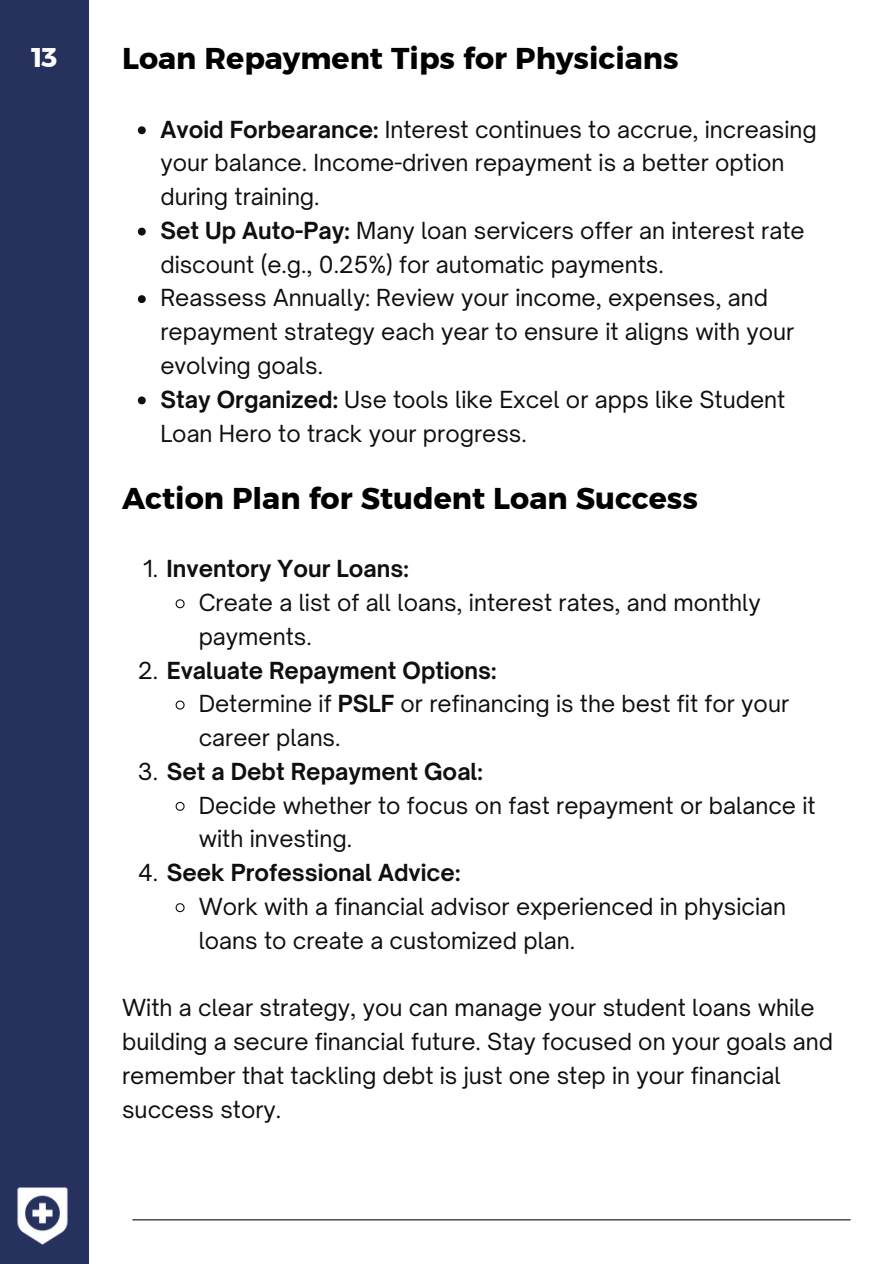
<style>
.page{position:relative;width:894px;height:1264px;background:#fff}
.page>*{position:absolute;margin:0;border:0;box-sizing:border-box;transform-origin:0 0}
.t1{font:30px "Kief Montaser Bold";color:#000}
.t2{font:27px "Kief Montaser Bold";color:#fff}
.t3{font:22.5px/33.8px "Open Sauce One";color:#0e0f0e}
.t4{font:700 22.5px "Open Sauce One";color:#0e0f0e}
.s1{font-weight:700}
.s2{font-weight:400}
</style>
<div class="page">
<hr style="left:132px;top:1219px;width:718px;height:1px;background:#0e0f0e">
<div style="left:0;top:0;width:89px;height:1263px;background:#26315e"></div>
<img style="left:17px;top:1187px;width:51px;height:58px">
<svg style="left:138px;top:126px;width:8px;height:8px"></svg>
<svg style="left:138px;top:228px;width:8px;height:7px"></svg>
<svg style="left:138px;top:295px;width:8px;height:8px"></svg>
<svg style="left:138px;top:396px;width:8px;height:8px"></svg>
<svg style="left:175px;top:599px;width:10px;height:10px"></svg>
<svg style="left:175px;top:700px;width:10px;height:10px"></svg>
<svg style="left:175px;top:801px;width:10px;height:10px"></svg>
<svg style="left:175px;top:903px;width:10px;height:10px"></svg>
<p class="t2" style="left:32px;top:41px;width:27px">13</p>
<p class="t1" style="left:122px;top:40px;width:557px">Loan Repayment Tips for Physicians</p>
<p class="t3" style="left:160px;top:112px;width:657px"><span class="s1">Avoid Forbearance:</span> Interest continues to accrue, increasing your balance. Income-driven repayment is a better option during training.</p>
<p class="t3" style="left:160px;top:213px;width:645px"><span class="s1">Set Up Auto-Pay:</span> Many loan servicers offer an interest rate discount (e.g., 0.25%) for automatic payments.</p>
<h1 class="t3" style="left:160px;top:281px;width:635px">Reassess Annually: Review your income, expenses, and repayment strategy each year to ensure it aligns with your evolving goals.</h1>
<p class="t3" style="left:160px;top:382px;width:626px"><span class="s1">Stay Organized:</span> Use tools like Excel or apps like Student<br>Loan Hero to track your progress.</p>
<p class="t1" style="left:122px;top:480px;width:577px">Action Plan for Student Loan Success</p>
<h1 class="t4" style="left:143px;top:555px;width:267px"><span class="s2">1.</span> Inventory Your Loans:</h1>
<p class="t3" style="left:199px;top:585px;width:563px">Create a list of all loans, interest rates, and monthly payments.</p>
<p class="t4" style="left:138px;top:656px;width:360px"><span class="s2">2.</span> Evaluate Repayment Options:</p>
<p class="t3" style="left:199px;top:687px;width:592px">Determine if <span class="s1">PSLF</span> or refinancing is the best fit for your career plans.</p>
<p class="t4" style="left:138px;top:757px;width:346px"><span class="s2">3.</span> Set a Debt Repayment Goal:</p>
<p class="t3" style="left:199px;top:788px;width:618px">Decide whether to focus on fast repayment or balance it with investing.</p>
<p class="t4" style="left:138px;top:858px;width:324px"><span class="s2">4.</span> Seek Professional Advice:</p>
<p class="t3" style="left:199px;top:889px;width:588px">Work with a financial advisor experienced in physician loans to create a customized plan.</p>
<p class="t3" style="left:122px;top:990px;width:712px">With a clear strategy, you can manage your student loans while building a secure financial future. Stay focused on your goals and remember that tackling debt is just one step in your financial success story.</p>
</div>
